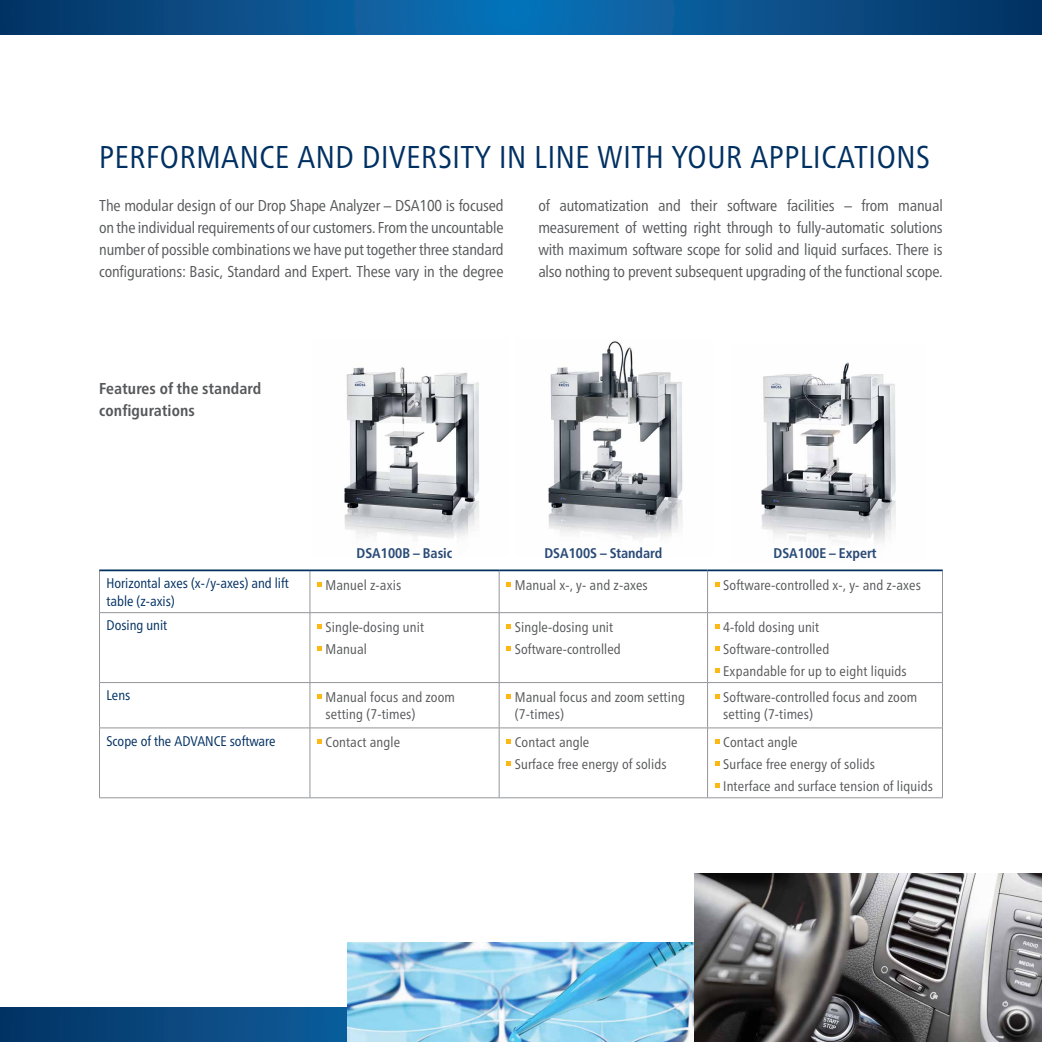
<style>
.page{position:relative;width:1042px;height:1042px;background:#fff}
.page>*{position:absolute;margin:0;border:0;box-sizing:border-box;transform-origin:0 0}
.t1{font:condensed 31.5px "Frutiger Neue LT Pro";letter-spacing:.02em;color:#003062}
.t2{font:condensed 15.75px/21.9px "Frutiger Neue LT Pro";letter-spacing:-.01em;color:#57585a;text-align:justify}
.t3{font:700 condensed 15.75px/21.9px "Frutiger Neue LT Pro";letter-spacing:.01em;color:#57585a}
.t4{font:condensed 14px/21.9px "Frutiger Neue LT Pro";letter-spacing:.01em;color:#57585a}
.t5{font:condensed 14px/17.5px "Frutiger Neue LT Pro";color:#003062}
.t6{font:700 condensed 14px "Frutiger Neue LT Pro";color:#294a77}
</style>
<div class="page">
<img style="left:548px;top:341px;width:135px;height:198px">
<img style="left:344px;top:367px;width:135px;height:171px">
<img style="left:761px;top:362px;width:135px;height:180px">
<svg style="left:0;top:1007px;width:347px;height:35px;background:#08477f"></svg>
<svg style="left:0;top:0;width:1041px;height:35px;background:#09528c"></svg>
<hr style="left:1041px;top:0;width:1px;height:35px;background:#003062">
<hr style="left:99px;top:571px;width:1px;height:41px;background:#939598">
<hr style="left:310px;top:571px;width:1px;height:41px;background:#939598">
<hr style="left:499px;top:571px;width:1px;height:41px;background:#939598">
<hr style="left:707px;top:571px;width:1px;height:41px;background:#939598">
<hr style="left:942px;top:571px;width:1px;height:41px;background:#939598">
<hr style="left:99px;top:612px;width:211px;height:1px;background:#939598">
<hr style="left:99px;top:613px;width:1px;height:69px;background:#939598">
<hr style="left:310px;top:612px;width:189px;height:1px;background:#939598">
<hr style="left:310px;top:613px;width:1px;height:69px;background:#939598">
<hr style="left:499px;top:612px;width:208px;height:1px;background:#939598">
<hr style="left:499px;top:613px;width:1px;height:69px;background:#939598">
<hr style="left:707px;top:612px;width:236px;height:1px;background:#939598">
<hr style="left:707px;top:613px;width:1px;height:69px;background:#939598">
<hr style="left:942px;top:613px;width:1px;height:69px;background:#939598">
<hr style="left:99px;top:682px;width:211px;height:1px;background:#939598">
<hr style="left:99px;top:683px;width:1px;height:44px;background:#939598">
<hr style="left:310px;top:682px;width:189px;height:1px;background:#939598">
<hr style="left:310px;top:683px;width:1px;height:44px;background:#939598">
<hr style="left:499px;top:682px;width:208px;height:1px;background:#939598">
<hr style="left:499px;top:683px;width:1px;height:44px;background:#939598">
<hr style="left:707px;top:682px;width:236px;height:1px;background:#939598">
<hr style="left:707px;top:683px;width:1px;height:44px;background:#939598">
<hr style="left:942px;top:683px;width:1px;height:44px;background:#939598">
<hr style="left:99px;top:727px;width:211px;height:1px;background:#939598">
<hr style="left:99px;top:728px;width:1px;height:69px;background:#939598">
<hr style="left:310px;top:727px;width:189px;height:1px;background:#939598">
<hr style="left:310px;top:728px;width:1px;height:69px;background:#939598">
<hr style="left:499px;top:727px;width:208px;height:1px;background:#939598">
<hr style="left:499px;top:728px;width:1px;height:69px;background:#939598">
<hr style="left:707px;top:727px;width:236px;height:1px;background:#939598">
<hr style="left:707px;top:728px;width:1px;height:69px;background:#939598">
<hr style="left:942px;top:728px;width:1px;height:69px;background:#939598">
<hr style="left:99px;top:797px;width:211px;height:1px;background:#939598">
<hr style="left:310px;top:797px;width:189px;height:1px;background:#939598">
<hr style="left:499px;top:797px;width:208px;height:1px;background:#939598">
<hr style="left:707px;top:797px;width:236px;height:1px;background:#939598">
<hr style="left:99px;top:569px;width:211px;height:2px;background:#003062">
<hr style="left:310px;top:569px;width:189px;height:2px;background:#003062">
<hr style="left:499px;top:569px;width:208px;height:2px;background:#003062">
<hr style="left:707px;top:569px;width:236px;height:2px;background:#003062">
<svg style="left:317px;top:582px;width:5px;height:5px"></svg>
<svg style="left:506px;top:582px;width:5px;height:5px"></svg>
<svg style="left:715px;top:582px;width:4px;height:5px"></svg>
<svg style="left:317px;top:624px;width:5px;height:5px"></svg>
<svg style="left:317px;top:646px;width:5px;height:5px"></svg>
<svg style="left:506px;top:624px;width:5px;height:5px"></svg>
<svg style="left:506px;top:646px;width:5px;height:5px"></svg>
<svg style="left:715px;top:624px;width:4px;height:5px"></svg>
<svg style="left:715px;top:646px;width:4px;height:5px"></svg>
<svg style="left:715px;top:668px;width:4px;height:5px"></svg>
<svg style="left:317px;top:694px;width:5px;height:5px"></svg>
<svg style="left:506px;top:694px;width:5px;height:5px"></svg>
<svg style="left:715px;top:694px;width:4px;height:5px"></svg>
<svg style="left:317px;top:739px;width:5px;height:5px"></svg>
<svg style="left:506px;top:739px;width:5px;height:5px"></svg>
<svg style="left:506px;top:761px;width:5px;height:5px"></svg>
<svg style="left:715px;top:739px;width:4px;height:5px"></svg>
<svg style="left:715px;top:761px;width:4px;height:5px"></svg>
<svg style="left:715px;top:783px;width:4px;height:5px"></svg>
<img style="left:347px;top:943px;width:347px;height:99px">
<img style="left:694px;top:873px;width:348px;height:169px">
<h1 class="t1" style="left:99px;top:139px;width:832px">PERFORMANCE AND DIVERSITY IN LINE WITH YOUR APPLICATIONS</h1>
<p class="t2" style="left:99px;top:194px;width:406px">The modular design of our Drop Shape Analyzer – DSA100 is focused on the individual requirements of our customers. From the uncountable number of possible combinations we have put together three standard configurations: Basic, Standard and Expert. These vary in the degree</p>
<p class="t2" style="left:538px;top:194px;width:406px">of automatization and their software facilities – from manual measurement of wetting right through to fully-automatic solutions with maximum software scope for solid and liquid surfaces. There is also nothing to prevent subsequent upgrading of the functional scope.</p>
<p class="t3" style="left:99px;top:378px;width:164px">Features of the standard configurations</p>
<p class="t6" style="left:357px;top:545px;width:97px">DSA100B – Basic</p>
<p class="t6" style="left:544px;top:545px;width:119px">DSA100S – Standard</p>
<p class="t6" style="left:773px;top:545px;width:104px">DSA100E – Expert</p>
<p class="t5" style="left:106px;top:574px;width:184px">Horizontal axes (x-/y-axes) and lift table (z-axis)</p>
<p class="t4" style="left:326px;top:573px;width:77px">Manuel z-axis</p>
<p class="t4" style="left:515px;top:573px;width:134px">Manual x-, y- and z-axes</p>
<p class="t4" style="left:723px;top:573px;width:199px">Software-controlled x-, y- and z-axes</p>
<p class="t5" style="left:106px;top:617px;width:62px">Dosing unit</p>
<p class="t4" style="left:326px;top:616px;width:100px">Single-dosing unit<br>Manual</p>
<p class="t4" style="left:515px;top:616px;width:107px">Single-dosing unit<br>Software-controlled</p>
<p class="t4" style="left:723px;top:616px;width:185px">4-fold dosing unit<br>Software-controlled<br>Expandable for up to eight liquids</p>
<p class="t5" style="left:106px;top:686px;width:25px">Lens</p>
<p class="t4" style="left:326px;top:688px;width:131px;line-height:17.5px">Manual focus and zoom setting (7-times)</p>
<p class="t4" style="left:515px;top:688px;width:172px;line-height:17.5px">Manual focus and zoom setting (7-times)</p>
<p class="t4" style="left:723px;top:688px;width:195px;line-height:17.5px">Software-controlled focus and zoom setting (7-times)</p>
<p class="t5" style="left:106px;top:732px;width:171px">Scope of the ADVANCE software</p>
<p class="t4" style="left:326px;top:731px;width:76px">Contact angle</p>
<p class="t4" style="left:515px;top:731px;width:153px">Contact angle<br>Surface free energy of solids</p>
<p class="t4" style="left:723px;top:731px;width:211px">Contact angle<br>Surface free energy of solids<br>Interface and surface tension of liquids</p>
</div>
